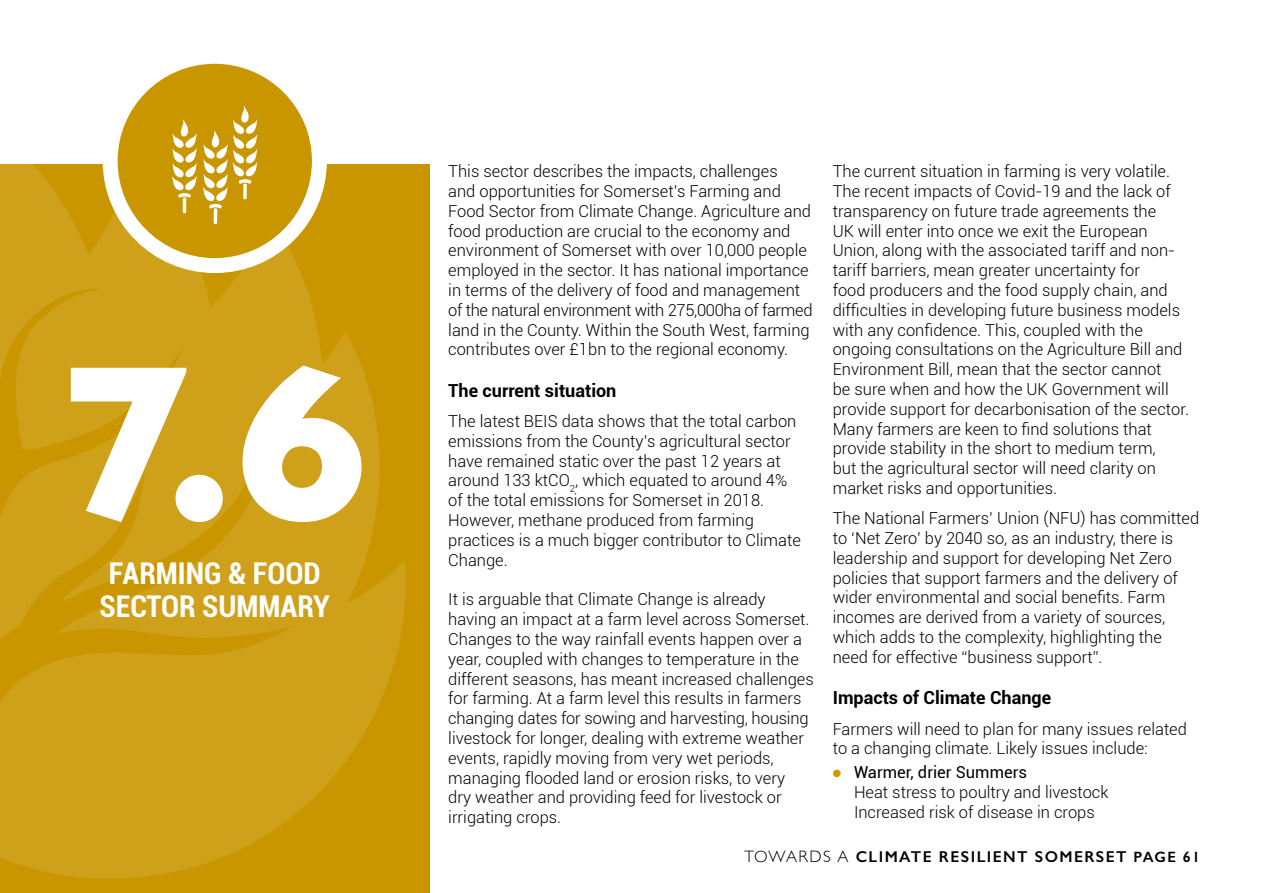
<style>
.page{position:relative;width:1263px;height:893px;background:#fff}
.page>*{position:absolute;margin:0;border:0;box-sizing:border-box;transform-origin:0 0}
.t1{font:700 225px "Gill Sans";color:#fff}
.t2{font:700 condensed 30px/33px "Roboto";color:#fff;text-align:center}
.t3{font:700 18px "Roboto";color:#000}
.t4{font:300 16.5px/19.8px "Roboto";color:#000}
.t5{font:600 15.75px "Gill Sans";letter-spacing:.09em;color:#000}
.s1{color:#cd9b01}
.s2{font-weight:400}
.s3{font-weight:300;font-size:16.5px}
.s4{font-size:15px}
</style>
<div class="page">
<div style="left:0;top:165px;width:429px;height:728px;background:#ca9600"></div>
<svg style="left:0;top:165px;width:406px;height:714px;fill:#cfa019"></svg>
<div style="left:103px;top:49px;width:224px;height:224px;background:#fff;border-radius:50%"></div>
<div style="left:118px;top:64px;width:194px;height:194px;background:#ca9600;border-radius:50%"></div>
<svg style="left:172px;top:105px;width:85px;height:119px"></svg>
<h1 class="t1" style="left:61px;top:266px;width:309px">7.6</h1>
<h2 class="t2" style="left:100px;top:555px;width:232px">FARMING &amp; FOOD<br>SECTOR SUMMARY</h2>
<p class="t4" style="left:833px;top:161px;width:358px">The current situation in farming is very volatile.<br>The recent impacts of Covid-19 and the lack of transparency on future trade agreements the<br>UK will enter into once we exit the European Union, along with the associated tariff and non&shy;tariff barriers, mean greater uncertainty for<br>food producers and the food supply chain, and difficulties in developing future business models with any confidence. This, coupled with the ongoing consultations on the Agriculture Bill and Environment Bill, mean that the sector cannot<br>be sure when and how the UK Government will provide support for decarbonisation of the sector.<br>Many farmers are keen to find solutions that provide stability in the short to medium term,<br>but the agricultural sector will need clarity on market risks and opportunities.</p>
<p class="t4" style="left:833px;top:508px;width:368px">The National Farmers’ Union (NFU) has committed to ‘Net Zero’ by 2040 so, as an industry, there is leadership and support for developing Net Zero policies that support farmers and the delivery of wider environmental and social benefits. Farm incomes are derived from a variety of sources, which adds to the complexity, highlighting the need for effective “business support”.</p>
<p class="t3" style="left:833px;top:685px;width:220px">Impacts of Climate Change</p>
<p class="t4" style="left:833px;top:718px;width:356px">Farmers will need to plan for many issues related to a changing climate. Likely issues include:</p>
<p class="t4" style="left:854px;top:762px;width:256px;text-indent:-21px"><span class="s1">●</span> <span class="s2">Warmer, drier Summers<br></span>Heat stress to poultry and livestock<br>Increased risk of disease in crops</p>
<p class="t5" style="left:744px;top:847px;width:457px"><span class="s3">TOWARDS A</span> CLIMATE RESILIENT SOMERSET <span class="s4">PAGE 61</span></p>
<p class="t4" style="left:448px;top:161px;width:366px">This sector describes the impacts, challenges<br>and opportunities for Somerset’s Farming and Food Sector from Climate Change. Agriculture and food production are crucial to the economy and environment of Somerset with over 10,000 people employed in the sector. It has national importance in terms of the delivery of food and management of the natural environment with 275,000ha of farmed land in the County. Within the South West, farming contributes over £1bn to the regional economy.</p>
<p class="t3" style="left:448px;top:378px;width:170px">The current situation</p>
<p class="t4" style="left:448px;top:411px;width:354px">The latest BEIS data shows that the total carbon emissions from the County’s agricultural sector have remained static over the past 12 years at around 133 ktCO<sub>2</sub>, which equated to around 4% of the total emissions for Somerset in 2018.<br>However, methane produced from farming practices is a much bigger contributor to Climate Change.</p>
<p class="t4" style="left:448px;top:589px;width:367px">It is arguable that Climate Change is already having an impact at a farm level across Somerset.<br>Changes to the way rainfall events happen over a year, coupled with changes to temperature in the different seasons, has meant increased challenges for farming. At a farm level this results in farmers changing dates for sowing and harvesting, housing livestock for longer, dealing with extreme weather events, rapidly moving from very wet periods, managing flooded land or erosion risks, to very<br>dry weather and providing feed for livestock or irrigating crops.</p>
</div>
